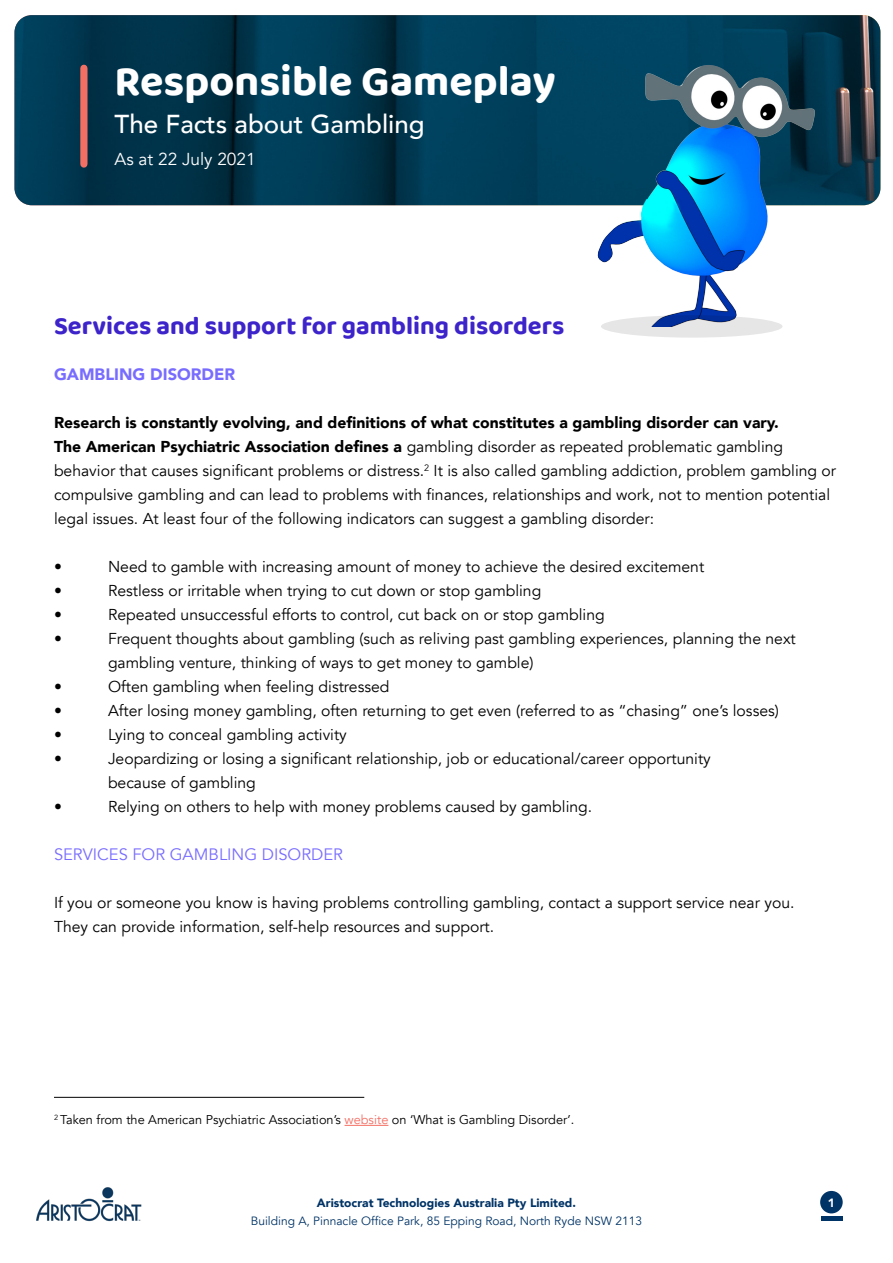
<style>
.page{position:relative;width:893px;height:1263px;background:#fff}
.page>*{position:absolute;margin:0;border:0;box-sizing:border-box;transform-origin:0 0}
.t1{font:700 43.2px "Baloo Thambi 2";color:#fff}
.t2{font:500 25.95px "Avenir";color:#fff}
.t3{font:700 25.5px "Baloo Thambi 2";color:#3c24ca}
.t4{font:17.25px "Avenir";color:#fff}
.t5{font:16.5px "Avenir";color:#786cff}
.t6{font:900 16.5px "Avenir";color:#786cff}
.t7{font:15.75px/24px "Avenir";color:#000}
.t8{font:12.75px "Avenir";color:#000}
.t9{font:12px "Avenir";color:#036}
.t10{font:900 12px "Avenir";color:#036}
.t11{font:900 12px "Avenir";color:#fff}
.s1{font-weight:900}
.s2{color:#f36f64}
</style>
<div class="page">
<div style="left:820px;top:1191px;width:23px;height:22px;background:#036;border-radius:50%"></div>
<img style="left:36px;top:1187px;width:106px;height:35px">
<hr style="left:821px;top:1217px;width:22px;height:4px;background:#036">
<img style="left:14px;top:15px;width:866px;height:190px">
<img style="left:566px;top:20px;width:283px;height:296px">
<div style="left:80px;top:68px;width:8px;height:96px;background:#f36f64"></div>
<hr style="left:345px;top:1125px;width:43px;height:1px;background:#f36f64">
<hr style="left:54px;top:1097px;width:310px;height:1px;background:#000">
<svg style="left:601px;top:315px;width:182px;height:23px;background:#bfc6d7"></svg>
<h1 class="t1" style="left:115px;top:49px;width:442px">Responsible Gameplay</h1>
<h2 class="t2" style="left:115px;top:102px;width:312px">The Facts about Gambling</h2>
<p class="t4" style="left:115px;top:149px;width:143px">As at 22 July 2021</p>
<h3 class="t3" style="left:54px;top:306px;width:512px">Services and support for gambling disorders</h3>
<p class="t6" style="left:54px;top:360px;width:183px">GAMBLING DISORDER</p>
<p class="t7" style="left:54px;top:411px;width:784px"><span class="s1">Research is constantly evolving, and definitions of what constitutes a gambling disorder can vary.<br>The American Psychiatric Association defines a</span> gambling disorder as repeated problematic gambling behavior that causes significant problems or distress.<sup>2</sup> It is also called gambling addiction, problem gambling or compulsive gambling and can lead to problems with finances, relationships and work, not to mention potential legal issues. At least four of the following indicators can suggest a gambling disorder:</p>
<p class="t7" style="left:54px;top:555px;width:9px">•</p>
<p class="t7" style="left:108px;top:555px;width:598px">Need to gamble with increasing amount of money to achieve the desired excitement</p>
<p class="t7" style="left:54px;top:579px;width:9px">•</p>
<p class="t7" style="left:108px;top:579px;width:435px">Restless or irritable when trying to cut down or stop gambling</p>
<p class="t7" style="left:54px;top:603px;width:9px">•</p>
<p class="t7" style="left:108px;top:603px;width:498px">Repeated unsuccessful efforts to control, cut back on or stop gambling</p>
<p class="t7" style="left:54px;top:627px;width:9px">•</p>
<p class="t7" style="left:108px;top:627px;width:689px">Frequent thoughts about gambling (such as reliving past gambling experiences, planning the next gambling venture, thinking of ways to get money to gamble)</p>
<p class="t7" style="left:54px;top:675px;width:9px">•</p>
<p class="t7" style="left:108px;top:675px;width:283px">Often gambling when feeling distressed</p>
<p class="t7" style="left:54px;top:699px;width:9px">•</p>
<p class="t7" style="left:108px;top:699px;width:672px">After losing money gambling, often returning to get even (referred to as “chasing” one’s losses)</p>
<p class="t7" style="left:54px;top:723px;width:9px">•</p>
<p class="t7" style="left:108px;top:723px;width:240px">Lying to conceal gambling activity</p>
<p class="t7" style="left:54px;top:747px;width:9px">•</p>
<p class="t7" style="left:108px;top:747px;width:604px">Jeopardizing or losing a significant relationship, job or educational/career opportunity because of gambling</p>
<p class="t7" style="left:54px;top:795px;width:9px">•</p>
<p class="t7" style="left:108px;top:795px;width:486px">Relying on others to help with money problems caused by gambling.</p>
<p class="t5" style="left:54px;top:844px;width:290px">SERVICES FOR GAMBLING DISORDER</p>
<p class="t7" style="left:54px;top:891px;width:742px">If you or someone you know is having problems controlling gambling, contact a support service near you.<br>They can provide information, self-help resources and support.</p>
<p class="t8" style="left:54px;top:1112px;width:522px"><sup>2</sup> Taken from the American Psychiatric Association’s <span class="s2">website</span> on ‘What is Gambling Disorder’.</p>
<p class="t10" style="left:317px;top:1192px;width:261px">Aristocrat Technologies Australia Pty Limited.</p>
<p class="t9" style="left:251px;top:1213px;width:393px">Building A, Pinnacle Office Park, 85 Epping Road, North Ryde NSW 2113</p>
<p class="t11" style="left:828px;top:1192px;width:9px">1</p>
</div>
